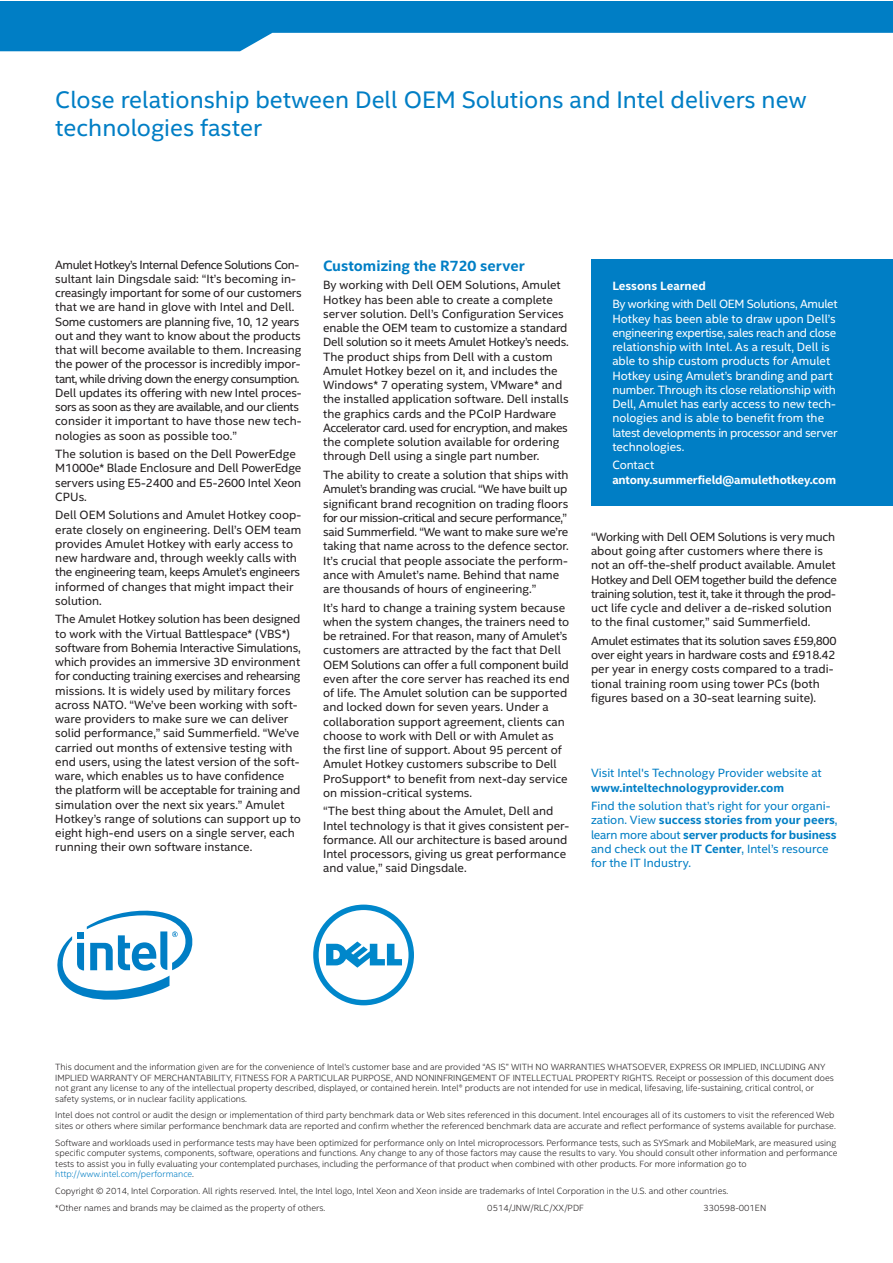
<style>
.page{position:relative;width:893px;height:1263px;background:#fff}
.page>*{position:absolute;margin:0;border:0;box-sizing:border-box;transform-origin:0 0}
.t1{font:24px/28.5px "Intel Clear";color:#007ec5}
.t2{font:700 15px "Intel Clear";color:#007ec5}
.t3{font:12px/14.2px "Intel Clear";color:#231f20}
.t4{font:12px/14.2px "Intel Clear";letter-spacing:-.005em;color:#fff}
.t5{font:12px/14.2px "Intel Clear";color:#007ec5}
.t6{font:700 12px "Intel Clear";letter-spacing:-.01em;color:#fff}
.t7{font:700 12px "Intel Clear";color:#007ec5}
.t8{font:300 9px/10.5px "Intel Clear";color:#231f20}
.s1{font-weight:700}
.s2{color:#007ec5}
</style>
<div class="page">
<div style="left:591px;top:259px;width:301px;height:247px;background:#007ec5"></div>
<svg style="left:0;top:1px;width:892px;height:50px"></svg>
<svg style="left:57px;top:910px;width:136px;height:90px"></svg>
<svg style="left:313px;top:904px;width:101px;height:101px"></svg>
<h1 class="t1" style="left:55px;top:86px;width:753px">Close relationship between Dell OEM Solutions and Intel delivers new technologies faster</h1>
<p class="t3" style="left:55px;top:257px;width:248px">Amulet Hotkey’s Internal Defence Solutions Con&shy;sultant Iain Dingsdale said: “It’s becoming in&shy;creasingly important for some of our customers that we are hand in glove with Intel and Dell.<br>Some customers are planning five, 10, 12 years out and they want to know about the products that will become available to them. Increasing the power of the processor is incredibly impor&shy;tant, while driving down the energy consumption.<br>Dell updates its offering with new Intel proces&shy;sors as soon as they are available, and our clients consider it important to have those new tech&shy;nologies as soon as possible too.”</p>
<p class="t3" style="left:55px;top:447px;width:248px">The solution is based on the Dell PowerEdge M1000e* Blade Enclosure and Dell PowerEdge servers using E5-2400 and E5-2600 Intel Xeon CPUs.</p>
<p class="t3" style="left:55px;top:508px;width:248px">Dell OEM Solutions and Amulet Hotkey coop&shy;erate closely on engineering. Dell’s OEM team provides Amulet Hotkey with early access to new hardware and, through weekly calls with the engineering team, keeps Amulet’s engineers informed of changes that might impact their solution.</p>
<p class="t3" style="left:55px;top:612px;width:247px">The Amulet Hotkey solution has been designed to work with the Virtual Battlespace* (VBS*) software from Bohemia Interactive Simulations, which provides an immersive 3D environment for conducting training exercises and rehearsing missions. It is widely used by military forces across NATO. “We’ve been working with soft&shy;ware providers to make sure we can deliver solid performance,” said Summerfield. “We’ve carried out months of extensive testing with end users, using the latest version of the soft&shy;ware, which enables us to have confidence the platform will be acceptable for training and simulation over the next six years.” Amulet Hotkey’s range of solutions can support up to eight high-end users on a single server, each running their own software instance.</p>
<p class="t2" style="left:323px;top:256px;width:203px">Customizing the R720 server</p>
<p class="t3" style="left:323px;top:278px;width:247px">By working with Dell OEM Solutions, Amulet Hotkey has been able to create a complete server solution. Dell’s Configuration Services enable the OEM team to customize a standard Dell solution so it meets Amulet Hotkey’s needs.<br>The product ships from Dell with a custom Amulet Hotkey bezel on it, and includes the Windows* 7 operating system, VMware* and the installed application software. Dell installs the graphics cards and the PCoIP Hardware Accelerator card. used for encryption, and makes the complete solution available for ordering through Dell using a single part number.</p>
<p class="t3" style="left:323px;top:468px;width:247px">The ability to create a solution that ships with Amulet’s branding was crucial. “We have built up significant brand recognition on trading floors for our mission-critical and secure performance,” said Summerfield. “We want to make sure we’re taking that name across to the defence sector.<br>It’s crucial that people associate the perform&shy;ance with Amulet’s name. Behind that name are thousands of hours of engineering.”</p>
<p class="t3" style="left:323px;top:600px;width:248px">It’s hard to change a training system because when the system changes, the trainers need to be retrained. For that reason, many of Amulet’s customers are attracted by the fact that Dell OEM Solutions can offer a full component build even after the core server has reached its end of life. The Amulet solution can be supported and locked down for seven years. Under a collaboration support agreement, clients can choose to work with Dell or with Amulet as the first line of support. About 95 percent of Amulet Hotkey customers subscribe to Dell ProSupport* to benefit from next-day service on mission-critical systems.</p>
<p class="t3" style="left:323px;top:804px;width:248px">“The best thing about the Amulet, Dell and Intel technology is that it gives consistent per&shy;formance. All our architecture is based around Intel processors, giving us great performance and value,” said Dingsdale.</p>
<p class="t6" style="left:612px;top:278px;width:95px">Lessons Learned</p>
<p class="t4" style="left:612px;top:297px;width:227px">By working with Dell OEM Solutions, Amulet Hotkey has been able to draw upon Dell’s engineering expertise, sales reach and close relationship with Intel. As a result, Dell is able to ship custom products for Amulet Hotkey using Amulet’s branding and part number. Through its close relationship with Dell, Amulet has early access to new tech&shy;nologies and is able to benefit from the latest developments in processor and server technologies.</p>
<p class="t4" style="left:612px;top:458px;width:43px">Contact</p>
<p class="t6" style="left:612px;top:472px;width:225px">antony.summerfield@amulethotkey.com</p>
<p class="t3" style="left:591px;top:530px;width:247px">“Working with Dell OEM Solutions is very much about going after customers where there is not an off-the-shelf product available. Amulet Hotkey and Dell OEM together build the defence training solution, test it, take it through the prod&shy;uct life cycle and deliver a de-risked solution to the final customer,” said Summerfield.</p>
<p class="t3" style="left:591px;top:634px;width:247px">Amulet estimates that its solution saves £59,800 over eight years in hardware costs and £918.42 per year in energy costs compared to a tradi&shy;tional training room using tower PCs (both figures based on a 30-seat learning suite).</p>
<p class="t5" style="left:591px;top:766px;width:232px">Visit Intel's Technology Provider website at</p>
<p class="t7" style="left:591px;top:780px;width:195px">www.inteltechnologyprovider.com</p>
<p class="t5" style="left:591px;top:799px;width:248px">Find the solution that’s right for your organi&shy;zation. View <span class="s1">success stories from your peers</span>, learn more about <span class="s1">server products for business </span>and check out the <span class="s1">IT Center</span>, Intel’s resource for the IT Industry.</p>
<p class="t8" style="left:55px;top:1062px;width:780px">This document and the information given are for the convenience of Intel’s customer base and are provided “AS IS” WITH NO WARRANTIES WHATSOEVER, EXPRESS OR IMPLIED, INCLUDING ANY IMPLIED WARRANTY OF MERCHANTABILITY, FITNESS FOR A PARTICULAR PURPOSE, AND NONINFRINGEMENT OF INTELLECTUAL PROPERTY RIGHTS. Receipt or possession of this document does not grant any license to any of the intellectual property described, displayed, or contained herein. Intel® products are not intended for use in medical, lifesaving, life-sustaining, critical control, or safety systems, or in nuclear facility applications.</p>
<p class="t8" style="left:55px;top:1110px;width:782px">Intel does not control or audit the design or implementation of third party benchmark data or Web sites referenced in this document. Intel encourages all of its customers to visit the referenced Web sites or others where similar performance benchmark data are reported and confirm whether the referenced benchmark data are accurate and reflect performance of systems available for purchase.</p>
<p class="t8" style="left:55px;top:1137px;width:784px">Software and workloads used in performance tests may have been optimized for performance only on Intel microprocessors. Performance tests, such as SYSmark and MobileMark, are measured using specific computer systems, components, software, operations and functions. Any change to any of those factors may cause the results to vary. You should consult other information and performance tests to assist you in fully evaluating your contemplated purchases, including the performance of that product when combined with other products. For more information go to <span class="s2">http://www.intel.com/performance</span>.</p>
<p class="t8" style="left:55px;top:1183px;width:674px;line-height:17px">Copyright © 2014, Intel Corporation. All rights reserved. Intel, the Intel logo, Intel Xeon and Xeon inside are trademarks of Intel Corporation in the U.S. and other countries. *Other names and brands may be claimed as the property of others.</p>
<p class="t8" style="left:487px;top:1203px;width:98px">0514/JNW/RLC/XX/PDF</p>
<p class="t8" style="left:703px;top:1203px;width:64px">330598-001EN</p>
</div>
